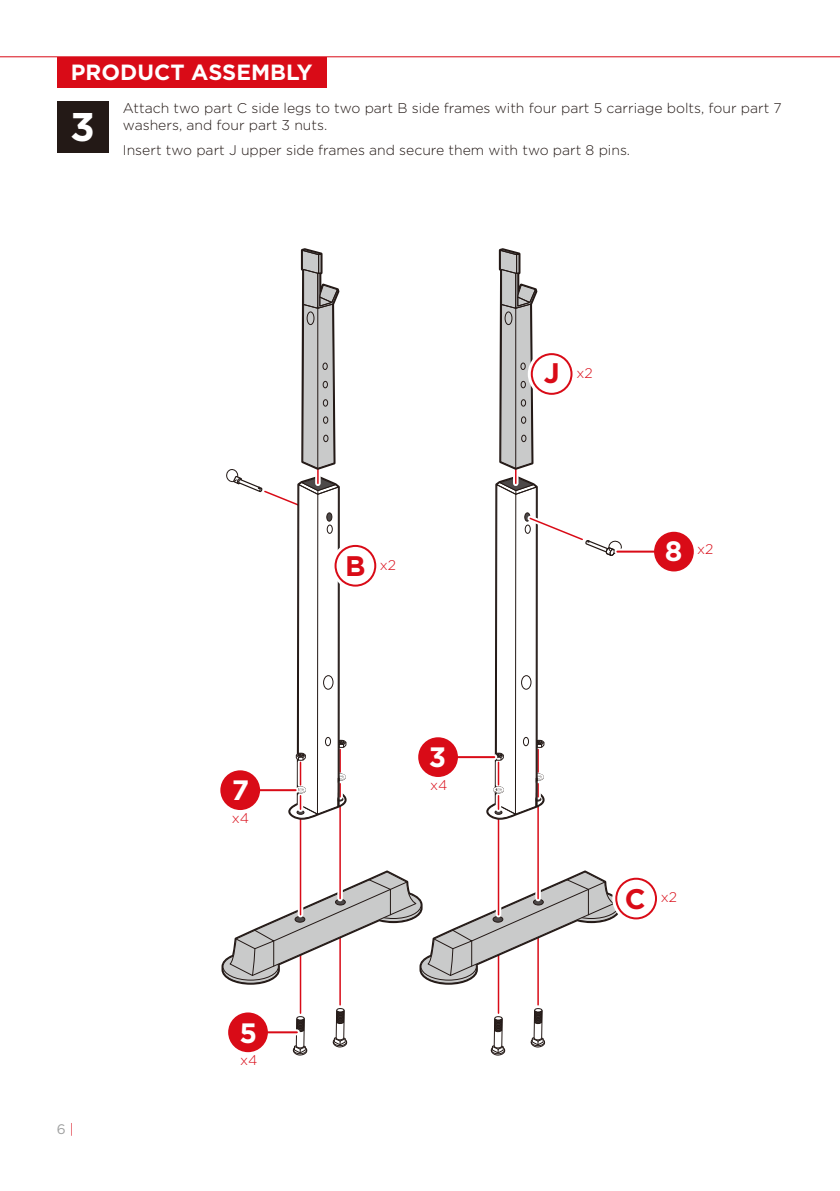
<style>
.page{position:relative;width:840px;height:1191px;background:#fff}
.page>*{position:absolute;margin:0;border:0;box-sizing:border-box;transform-origin:0 0}
.t1{font:700 40px "Gotham";color:#fff}
.t2{font:700 28px "Gotham";color:#fff}
.t3{font:700 22px "Gotham";color:#fff}
.t4{font:300 14px/16.8px "Gotham";color:#231916}
.t5{font:300 14px "Gotham";color:#d90b17}
.t6{font:13.8px "Gotham";color:#9fa0a0}
.s1{font-weight:300;color:#d90b17}
.s2{font-weight:700;font-size:28.2px}
.s3{font-weight:700;font-size:28px;color:#fff}
</style>
<div class="page">
<div style="left:57px;top:57px;width:269px;height:30px;background:#d90b17"></div>
<hr style="left:0;top:56px;width:839px;height:1px;background:#d90b17">
<div style="left:57px;top:101px;width:51px;height:52px;background:#231916"></div>
<svg style="left:221px;top:248px;width:436px;height:808px"></svg>
<div style="left:530px;top:353px;width:42px;height:42px;border:2px solid #d90b17;border-radius:50%"></div>
<svg style="left:617px;top:548px;width:36px;height:6px"></svg>
<hr style="left:617px;top:550px;width:56px;height:2px;background:#d90b17">
<svg style="left:457px;top:754px;width:37px;height:6px"></svg>
<hr style="left:438px;top:756px;width:56px;height:2px;background:#d90b17">
<svg style="left:260px;top:787px;width:35px;height:6px"></svg>
<hr style="left:239px;top:789px;width:56px;height:2px;background:#d90b17">
<svg style="left:268px;top:1029px;width:29px;height:6px"></svg>
<hr style="left:240px;top:1031px;width:57px;height:2px;background:#d90b17">
<div style="left:228px;top:1012px;width:40px;height:40px;background:#d90b17;border-radius:50%"></div>
<div style="left:220px;top:770px;width:40px;height:40px;background:#d90b17;border-radius:50%"></div>
<div style="left:418px;top:737px;width:39px;height:40px;background:#d90b17;border-radius:50%"></div>
<div style="left:653px;top:532px;width:40px;height:39px;background:#d90b17;border-radius:50%"></div>
<h3 class="t3" style="left:71px;top:58px;width:243px">PRODUCT ASSEMBLY</h3>
<h1 class="t1" style="left:70px;top:100px;width:26px">3</h1>
<p class="t4" style="left:123px;top:100px;width:660px">Attach two part C side legs to two part B side frames with four part 5 carriage bolts, four part 7 washers, and four part 3 nuts.</p>
<p class="t4" style="left:123px;top:141px;width:508px">Insert two part J upper side frames and secure them with two part 8 pins.</p>
<p class="t6" style="left:57px;top:1120px;width:19px">6 <span class="s1">|</span></p>
<h2 class="t2" style="left:232px;top:772px;width:19px">7</h2>
<p class="t5" style="left:232px;top:809px;width:19px">x4</p>
<h2 class="t2" style="left:239px;top:1014px;width:19px">5</h2>
<p class="t5" style="left:240px;top:1051px;width:19px">x4</p>
<p class="t5" style="left:345px;top:556px;width:52px"><span class="s2">B</span> x2</p>
<h2 class="t2" style="left:429px;top:738px;width:19px">3</h2>
<p class="t5" style="left:430px;top:776px;width:19px">x4</p>
<p class="t5" style="left:543px;top:364px;width:51px"><span class="s2">J</span> x2</p>
<p class="t5" style="left:664px;top:540px;width:50px"><span class="s3">8</span> x2</p>
<p class="t5" style="left:624px;top:888px;width:54px"><span class="s2">C</span> x2</p>
</div>
